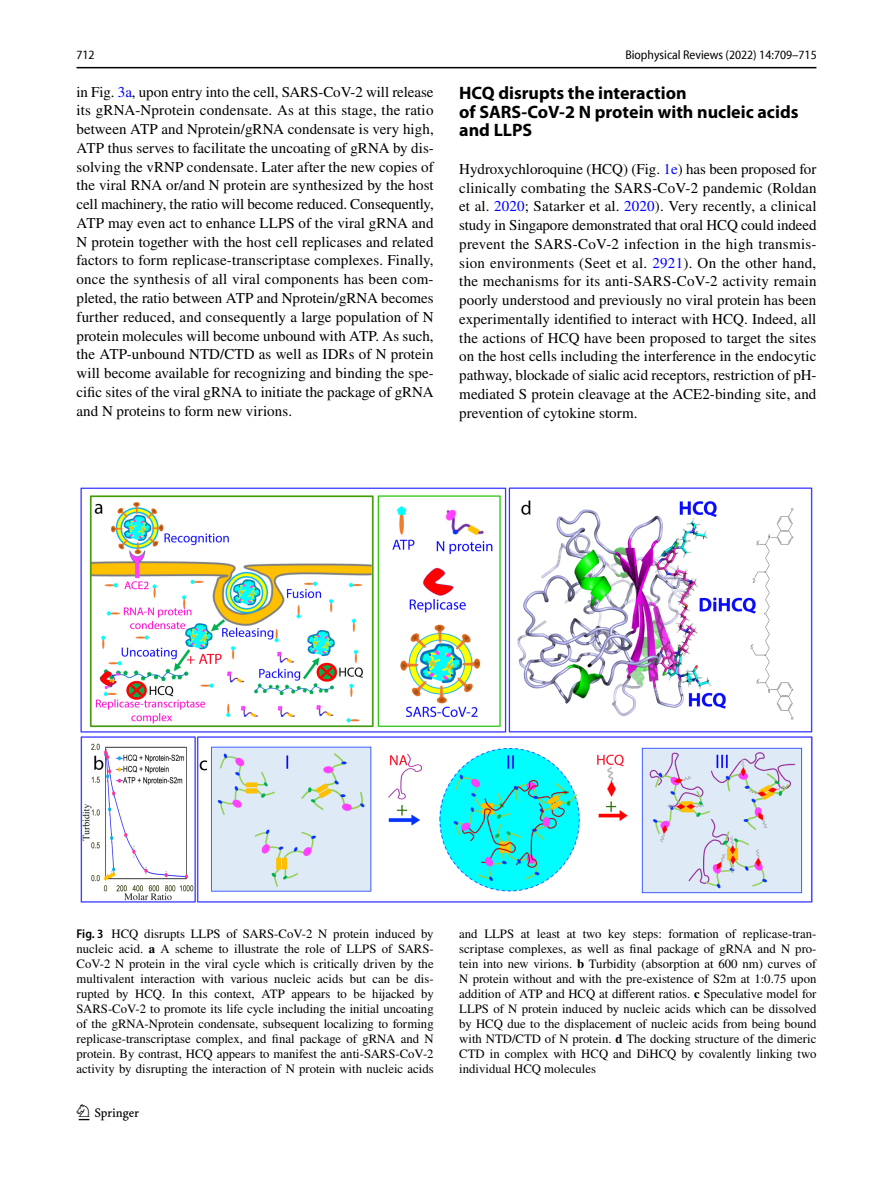
<style>
.page{position:relative;width:893px;height:1187px;background:#fff}
.page>*{position:absolute;margin:0;border:0;box-sizing:border-box;transform-origin:0 0}
.t1{font:22.5px "Springnew Regular 2";color:#000}
.t2{font:700 18px/18.8px "Myriad Pro";color:#000}
.t3{font:15px/18.8px "STIX";letter-spacing:.005em;color:#000;text-align:justify}
.t4{font:12.75px/15px "STIX";color:#000;text-align:justify}
.t5{font:semi-condensed 12.75px "Myriad Pro Unic";color:#000}
.s1{color:#00f}
.s2{font-family:"Myriad Pro";font-weight:600;font-stretch:semi-condensed}
.s3{font-weight:700}
</style>
<div class="page">
<hr style="left:77px;top:67px;width:739px;height:1px;background:#000">
<img style="left:81px;top:487px;width:731px;height:415px">
<p class="t5" style="left:76px;top:50px;width:20px">712</p>
<p class="t5" style="left:625px;top:50px;width:193px">Biophysical Reviews (2022) 14:709–715</p>
<p class="t3" style="left:77px;top:83px;width:359px">in Fig. <span class="s1">3a</span>, upon entry into the cell, SARS-CoV-2 will release its gRNA-Nprotein condensate. As at this stage, the ratio between ATP and Nprotein/gRNA condensate is very high, ATP thus serves to facilitate the uncoating of gRNA by dis&shy;solving the vRNP condensate. Later after the new copies of the viral RNA or/and N protein are synthesized by the host cell machinery, the ratio will become reduced. Consequently, ATP may even act to enhance LLPS of the viral gRNA and N protein together with the host cell replicases and related factors to form replicase-transcriptase complexes. Finally, once the synthesis of all viral components has been com&shy;pleted, the ratio between ATP and Nprotein/gRNA becomes further reduced, and consequently a large population of N protein molecules will become unbound with ATP. As such, the ATP-unbound NTD/CTD as well as IDRs of N protein will become available for recognizing and binding the spe&shy;cific sites of the viral gRNA to initiate the package of gRNA and N proteins to form new virions.</p>
<p class="t2" style="left:459px;top:83px;width:341px">HCQ disrupts the interaction<br>of SARS‑CoV‑2 N protein with nucleic acids and LLPS</p>
<p class="t3" style="left:459px;top:160px;width:359px">Hydroxychloroquine (HCQ) (Fig. <span class="s1">1e</span>) has been proposed for clinically combating the SARS-CoV-2 pandemic (Roldan et al. <span class="s1">2020</span>; Satarker et al. <span class="s1">2020</span>). Very recently, a clinical study in Singapore demonstrated that oral HCQ could indeed prevent the SARS-CoV-2 infection in the high transmis&shy;sion environments (Seet et al. <span class="s1">2921</span>). On the other hand, the mechanisms for its anti-SARS-CoV-2 activity remain poorly understood and previously no viral protein has been experimentally identified to interact with HCQ. Indeed, all the actions of HCQ have been proposed to target the sites on the host cells including the interference in the endocytic pathway, blockade of sialic acid receptors, restriction of pH&shy;mediated S protein cleavage at the ACE2-binding site, and prevention of cytokine storm.</p>
<p class="t4" style="left:77px;top:927px;width:359px"><span class="s2">Fig. 3</span> HCQ disrupts LLPS of SARS-CoV-2 N protein induced by nucleic acid. <span class="s3">a</span> A scheme to illustrate the role of LLPS of SARS-CoV-2 N protein in the viral cycle which is critically driven by the multivalent interaction with various nucleic acids but can be dis&shy;rupted by HCQ. In this context, ATP appears to be hijacked by SARS-CoV-2 to promote its life cycle including the initial uncoating of the gRNA-Nprotein condensate, subsequent localizing to forming replicase-transcriptase complex, and final package of gRNA and N protein. By contrast, HCQ appears to manifest the anti-SARS-CoV-2 activity by disrupting the interaction of N protein with nucleic acids</p>
<p class="t4" style="left:459px;top:927px;width:359px">and LLPS at least at two key steps: formation of replicase-tran&shy;scriptase complexes, as well as final package of gRNA and N pro&shy;tein into new virions. <span class="s3">b</span> Turbidity (absorption at 600 nm) curves of N protein without and with the pre-existence of S2m at 1:0.75 upon addition of ATP and HCQ at different ratios. <span class="s3">c</span> Speculative model for LLPS of N protein induced by nucleic acids which can be dissolved by HCQ due to the displacement of nucleic acids from being bound with NTD/CTD of N protein. <span class="s3">d</span> The docking structure of the dimeric CTD in complex with HCQ and DiHCQ by covalently linking two individual HCQ molecules</p>
<h1 class="t1" style="left:79px;top:1104px;width:62px">1 3</h1>
</div>
